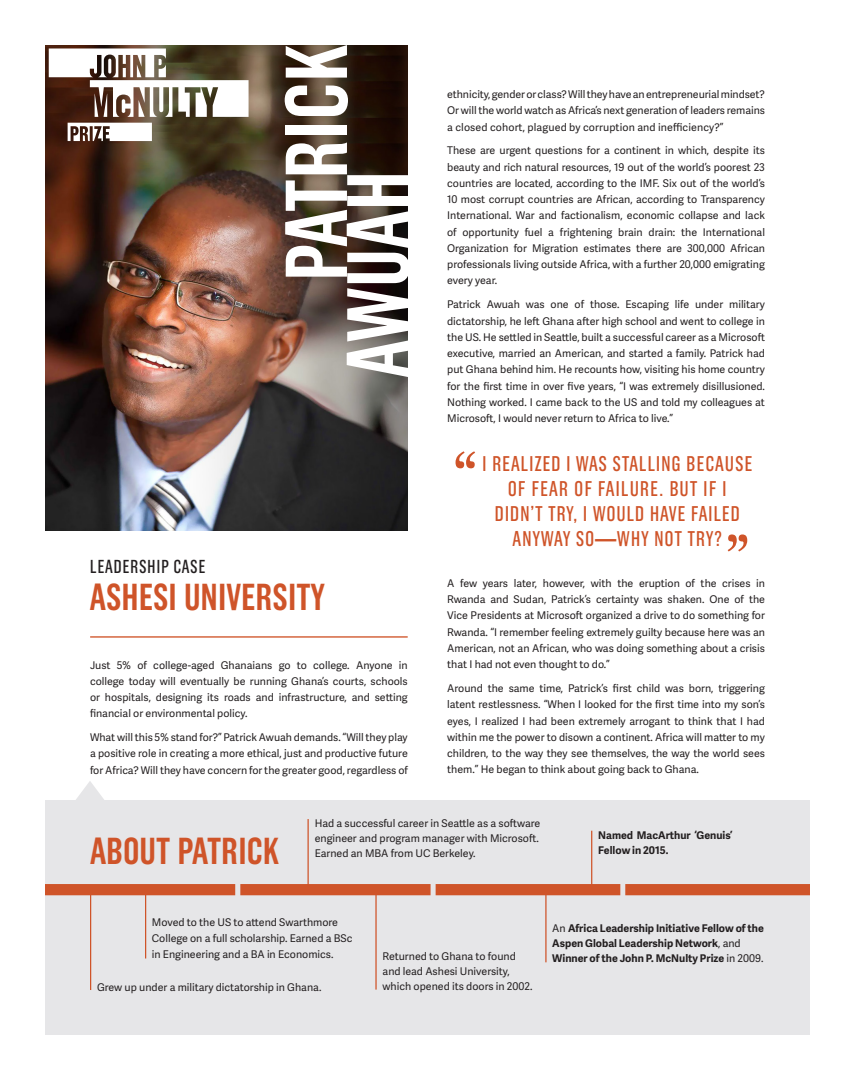
<style>
.page{position:relative;width:855px;height:1080px;background:#fff}
.page>*{position:absolute;margin:0;border:0;box-sizing:border-box;transform-origin:0 0}
.t1{font:600 87.5px "Grotzec Head Condensed";color:#fff}
.t2{font:61.25px "Marion";color:#cf5429}
.t3{font:600 37.5px "Grotzec Head Condensed";color:#cf5429}
.t4{font:21.25px/25px "Grotzec Head Condensed";letter-spacing:.03em;color:#cf5429;text-align:center}
.t5{font:18.75px "Grotzec Head Condensed";letter-spacing:.03em;color:#231f20}
.t6{font:10.62px/16.2px "Adelle Sans";color:#231f20;text-align:justify}
.t7{font:700 10.62px/15px "Adelle Sans";color:#231f20}
.s1{font-family:"Adelle Sans";font-weight:700}
.s2{font-weight:400}
</style>
<div class="page">
<img style="left:45px;top:45px;width:363px;height:485px">
<hr style="left:90px;top:636px;width:318px;height:2px;background:#cf5429">
<svg style="left:73px;top:781px;width:34px;height:20px"></svg>
<div style="left:45px;top:801px;width:765px;height:234px;background:#e6e6e8"></div>
<div style="left:45px;top:884px;width:190px;height:11px;background:#cf5429"></div>
<div style="left:240px;top:884px;width:191px;height:11px;background:#cf5429"></div>
<div style="left:436px;top:884px;width:184px;height:11px;background:#cf5429"></div>
<div style="left:625px;top:884px;width:185px;height:11px;background:#cf5429"></div>
<hr style="left:90px;top:887px;width:1px;height:103px;background:#cf5429">
<hr style="left:145px;top:886px;width:1px;height:73px;background:#cf5429">
<hr style="left:375px;top:890px;width:2px;height:100px;background:#cf5429">
<hr style="left:591px;top:831px;width:1px;height:61px;background:#cf5429">
<hr style="left:308px;top:819px;width:1px;height:68px;background:#cf5429">
<hr style="left:545px;top:887px;width:2px;height:75px;background:#cf5429">
<svg style="left:49px;top:48px;width:200px;height:69px"></svg>
<svg style="left:68px;top:123px;width:84px;height:18px"></svg>
<p class="t5" style="left:90px;top:556px;width:117px">LEADERSHIP CASE</p>
<p class="t1" style="left:267px;top:281px;width:239px;rotate:-90deg">PATRICK</p>
<p class="t1" style="left:328px;top:378px;width:209px;rotate:-90deg">AWUAH</p>
<p class="t3" style="left:90px;top:576px;width:237px">ASHESI UNIVERSITY</p>
<p class="t6" style="left:90px;top:656px;width:319px">Just 5% of college-aged Ghanaians go to college. Anyone in college today will eventually be running Ghana’s courts, schools or hospitals, designing its roads and infrastructure, and setting financial or environmental policy.</p>
<p class="t6" style="left:90px;top:729px;width:319px">What will this 5% stand for?” Patrick Awuah demands. “Will they play a positive role in creating a more ethical, just and productive future for Africa? Will they have concern for the greater good, regardless of</p>
<p class="t6" style="left:447px;top:86px;width:319px">ethnicity, gender or class? Will they have an entrepreneurial mindset?<br>Or will the world watch as Africa’s next generation of leaders remains a closed cohort, plagued by corruption and inefficiency?”</p>
<p class="t6" style="left:447px;top:142px;width:319px">These are urgent questions for a continent in which, despite its beauty and rich natural resources, 19 out of the world’s poorest 23 countries are located, according to the IMF. Six out of the world’s 10 most corrupt countries are African, according to Transparency International. War and factionalism, economic collapse and lack of opportunity fuel a frightening brain drain: the International Organization for Migration estimates there are 300,000 African professionals living outside Africa, with a further 20,000 emigrating every year.</p>
<p class="t6" style="left:447px;top:296px;width:319px">Patrick Awuah was one of those. Escaping life under military dictatorship, he left Ghana after high school and went to college in the US. He settled in Seattle, built a successful career as a Microsoft executive, married an American, and started a family. Patrick had put Ghana behind him. He recounts how, visiting his home country for the first time in over five years, “I was extremely disillusioned.<br>Nothing worked. I came back to the US and told my colleagues at Microsoft, I would never return to Africa to live.”</p>
<p class="t2" style="left:454px;top:437px;width:25px">“</p>
<p class="t4" style="left:482px;top:451px;width:272px">I REALIZED I WAS STALLING BECAUSE<br>OF FEAR OF FAILURE. BUT IF I<br>DIDN’T TRY, I WOULD HAVE FAILED<br>ANYWAY SO<span class="s1">—</span>WHY NOT TRY?</p>
<p class="t2" style="left:726px;top:521px;width:25px">”</p>
<p class="t6" style="left:447px;top:575px;width:319px">A few years later, however, with the eruption of the crises in Rwanda and Sudan, Patrick’s certainty was shaken. One of the Vice Presidents at Microsoft organized a drive to do something for Rwanda. “I remember feeling extremely guilty because here was an American, not an African, who was doing something about a crisis that I had not even thought to do.”</p>
<p class="t6" style="left:447px;top:680px;width:319px">Around the same time, Patrick’s first child was born, triggering latent restlessness. “When I looked for the first time into my son’s eyes, I realized I had been extremely arrogant to think that I had within me the power to disown a continent. Africa will matter to my children, to the way they see themselves, the way the world sees them.” He began to think about going back to Ghana.</p>
<p class="t3" style="left:90px;top:829px;width:191px">ABOUT PATRICK</p>
<p class="t6" style="left:315px;top:815px;width:227px;line-height:15px;text-align:left">Had a successful career in Seattle as a software engineer and program manager with Microsoft.<br>Earned an MBA from UC Berkeley.</p>
<p class="t7" style="left:598px;top:827px;width:136px">Named MacArthur ‘Genuis’<br>Fellow in 2015.</p>
<p class="t6" style="left:152px;top:913px;width:202px;text-align:left">Moved to the US to attend Swarthmore<br>College on a full scholarship. Earned a BSc in Engineering and a BA in Economics.</p>
<p class="t6" style="left:97px;top:979px;width:226px">Grew up under a military dictatorship in Ghana.</p>
<p class="t6" style="left:383px;top:948px;width:151px;line-height:15px;text-align:left">Returned to Ghana to found and lead Ashesi University, which opened its doors in 2002.</p>
<p class="t7" style="left:552px;top:920px;width:213px"><span class="s2">An</span> Africa Leadership Initiative Fellow of the<br>Aspen Global Leadership Network<span class="s2">, and<br></span>Winner of the John P. McNulty Prize <span class="s2">in 2009.</span></p>
</div>
